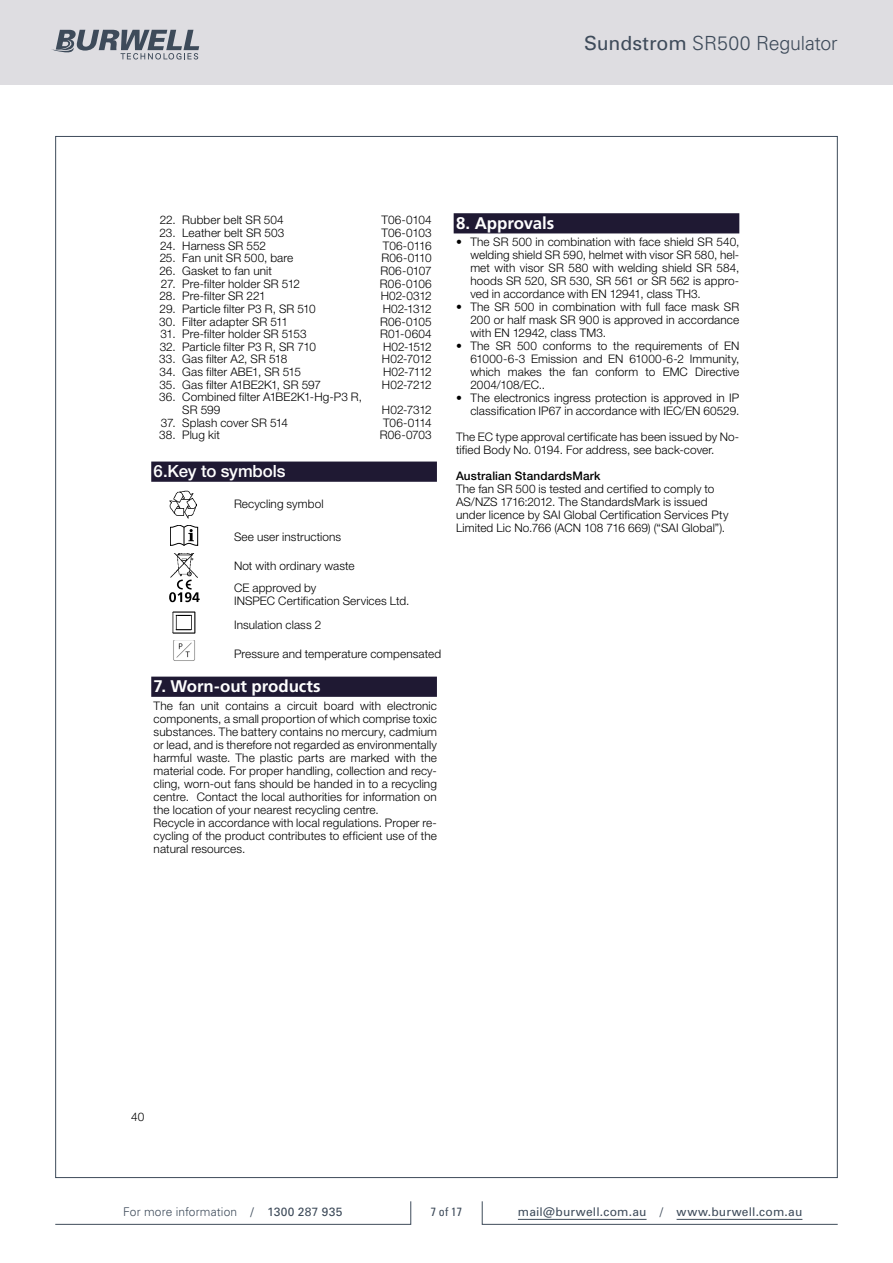
<style>
.page{position:relative;width:893px;height:1263px;background:#fff}
.page>*{position:absolute;margin:0;border:0;box-sizing:border-box;transform-origin:0 0}
.t1{font:300 19.5px "Univers";letter-spacing:-.005em;color:#3e4b5a}
.t2{font:700 16.8px "Frutiger LT Pro";letter-spacing:-.005em;color:#fff}
.t3{font:500 16.8px "Helvetica Neue LT Pro";letter-spacing:-.005em;color:#fff}
.t4{font:12px "Univers";letter-spacing:.015em;color:#3e4b5a}
.t5{font:300 12px "Univers";letter-spacing:.01em;color:#3e4b5a}
.t6{font:condensed 12px "Univers";color:#3e4b5a}
.t7{font:300 11.85px/13px "Helvetica Neue LT Pro";letter-spacing:.01em;color:#000}
.t8{font:500 11.85px "Helvetica Neue LT Pro";letter-spacing:.015em;color:#000}
.s1{font-weight:400}
</style>
<div class="page">
<div style="left:0;top:0;width:893px;height:85px;background:#dedde1"></div>
<div style="left:151px;top:461px;width:286px;height:21px;background:#1f1933"></div>
<div style="left:151px;top:677px;width:286px;height:20px;background:#1f1933"></div>
<img style="left:169px;top:491px;width:28px;height:27px">
<svg style="left:170px;top:525px;width:28px;height:21px"></svg>
<img style="left:170px;top:554px;width:27px;height:23px">
<svg style="left:169px;top:580px;width:31px;height:22px"></svg>
<img style="left:172px;top:612px;width:24px;height:22px">
<img style="left:173px;top:641px;width:22px;height:20px">
<div style="left:454px;top:213px;width:285px;height:20px;background:#1f1933"></div>
<svg style="left:51px;top:30px;width:148px;height:30px"></svg>
<svg style="left:55px;top:1201px;width:356px;height:24px"></svg>
<svg style="left:481px;top:1201px;width:357px;height:24px"></svg>
<h1 class="t1" style="left:584px;top:31px;width:255px"><span class="s1">Sundstrom</span> SR500 Regulator</h1>
<p class="t7" style="left:160px;top:213px;width:126px">22. Rubber belt SR 504</p>
<p class="t7" style="left:382px;top:213px;width:52px">T06-0104</p>
<p class="t7" style="left:159px;top:226px;width:126px">23. Leather belt SR 503</p>
<p class="t7" style="left:382px;top:226px;width:52px">T06-0103</p>
<p class="t7" style="left:160px;top:239px;width:108px">24. Harness SR 552</p>
<p class="t7" style="left:383px;top:239px;width:50px">T06-0116</p>
<p class="t7" style="left:160px;top:251px;width:135px">25. Fan unit SR 500, bare</p>
<p class="t7" style="left:381px;top:251px;width:52px">R06-0110</p>
<p class="t7" style="left:159px;top:264px;width:114px">26. Gasket to fan unit</p>
<p class="t7" style="left:380px;top:264px;width:53px">R06-0107</p>
<p class="t7" style="left:161px;top:277px;width:141px">27. Pre-filter holder SR 512</p>
<p class="t7" style="left:380px;top:277px;width:53px">R06-0106</p>
<p class="t7" style="left:160px;top:289px;width:108px">28. Pre-filter SR 221</p>
<p class="t7" style="left:381px;top:289px;width:53px">H02-0312</p>
<p class="t7" style="left:160px;top:302px;width:158px">29. Particle filter P3 R, SR 510</p>
<p class="t7" style="left:383px;top:302px;width:50px">H02-1312</p>
<p class="t7" style="left:159px;top:315px;width:130px">30. Filter adapter SR 511</p>
<p class="t7" style="left:380px;top:315px;width:53px">R06-0105</p>
<p class="t7" style="left:160px;top:327px;width:148px">31. Pre-filter holder SR 5153</p>
<p class="t7" style="left:380px;top:327px;width:53px">R01-0604</p>
<p class="t7" style="left:160px;top:340px;width:158px">32. Particle filter P3 R, SR 710</p>
<p class="t7" style="left:383px;top:340px;width:50px">H02-1512</p>
<p class="t7" style="left:159px;top:352px;width:130px">33. Gas filter A2, SR 518</p>
<p class="t7" style="left:382px;top:352px;width:51px">H02-7012</p>
<p class="t7" style="left:159px;top:365px;width:143px">34. Gas filter ABE1, SR 515</p>
<p class="t7" style="left:383px;top:365px;width:50px">H02-7112</p>
<p class="t7" style="left:159px;top:378px;width:163px">35. Gas filter A1BE2K1, SR 597</p>
<p class="t7" style="left:382px;top:378px;width:51px">H02-7212</p>
<p class="t7" style="left:182px;top:391px;width:181px;line-height:12.6px;text-indent:-23px">36. Combined filter A1BE2K1-Hg-P3 R,<br>SR 599</p>
<p class="t7" style="left:382px;top:403px;width:51px">H02-7312</p>
<p class="t7" style="left:161px;top:416px;width:129px">37. Splash cover SR 514</p>
<p class="t7" style="left:383px;top:416px;width:50px">T06-0114</p>
<p class="t7" style="left:159px;top:428px;width:62px">38. Plug kit</p>
<p class="t7" style="left:380px;top:428px;width:53px">R06-0703</p>
<h2 class="t3" style="left:154px;top:461px;width:133px">6.Key to symbols</h2>
<p class="t7" style="left:234px;top:497px;width:91px">Recycling symbol</p>
<p class="t7" style="left:234px;top:530px;width:109px">See user instructions</p>
<p class="t7" style="left:234px;top:554px;width:122px;line-height:22.5px">Not with ordinary waste<br>CE approved by</p>
<p class="t7" style="left:234px;top:589px;width:177px;line-height:24px">INSPEC Certification Services Ltd.<br>Insulation class 2</p>
<p class="t7" style="left:234px;top:647px;width:209px">Pressure and temperature compensated</p>
<h2 class="t2" style="left:154px;top:676px;width:169px">7. Worn-out products</h2>
<p class="t7" style="left:154px;top:699px;width:285px">The fan unit contains a circuit board with electronic components, a small proportion of which comprise toxic substances. The battery contains no mercury, cadmium or lead, and is therefore not regarded as environmentally harmful waste. The plastic parts are marked with the material code. For proper handling, collection and recy&shy;cling, worn-out fans should be handed in to a recycling centre. Contact the local authorities for information on the location of your nearest recycling centre.<br>Recycle in accordance with local regulations. Proper re&shy;cycling of the product contributes to efficient use of the natural resources.</p>
<h2 class="t2" style="left:456px;top:213px;width:100px">8. Approvals</h2>
<p class="t7" style="left:470px;top:235px;width:270px;text-align:justify;text-indent:-14px">• The SR 500 in combination with face shield SR 540, welding shield SR 590, helmet with visor SR 580, hel&shy;met with visor SR 580 with welding shield SR 584, hoods SR 520, SR 530, SR 561 or SR 562 is appro&shy;ved in accordance with EN 12941, class TH3.</p>
<p class="t7" style="left:470px;top:300px;width:270px;text-align:justify;text-indent:-14px">• The SR 500 in combination with full face mask SR 200 or half mask SR 900 is approved in accordance with EN 12942, class TM3.</p>
<p class="t7" style="left:470px;top:339px;width:270px;text-align:justify;text-indent:-14px">• The SR 500 conforms to the requirements of EN 61000-6-3 Emission and EN 61000-6-2 Immunity, which makes the fan conform to EMC Directive 2004/108/EC..</p>
<p class="t7" style="left:456px;top:391px;width:285px;text-align:right">• The electronics ingress protection is approved in IP classification IP67 in accordance with IEC/EN 60529.</p>
<p class="t7" style="left:456px;top:430px;width:285px">The EC type approval certificate has been issued by No&shy;tified Body No. 0194. For address, see back-cover.</p>
<p class="t8" style="left:456px;top:469px;width:146px">Australian StandardsMark</p>
<p class="t7" style="left:456px;top:482px;width:274px">The fan SR 500 is tested and certified to comply to AS/NZS 1716:2012. The StandardsMark is issued under licence by SAI Global Certification Services Pty Limited Lic No.766 (ACN 108 716 669) (“SAI Global”).</p>
<p class="t7" style="left:131px;top:1109px;width:15px">40</p>
<p class="t5" style="left:123px;top:1205px;width:221px">For more information <span class="s1">/ 1300 287 935</span></p>
<p class="t6" style="left:431px;top:1204px;width:33px">7 of 17</p>
<p class="t4" style="left:518px;top:1204px;width:286px">mail@burwell.com.au / www.burwell.com.au</p>
</div>
